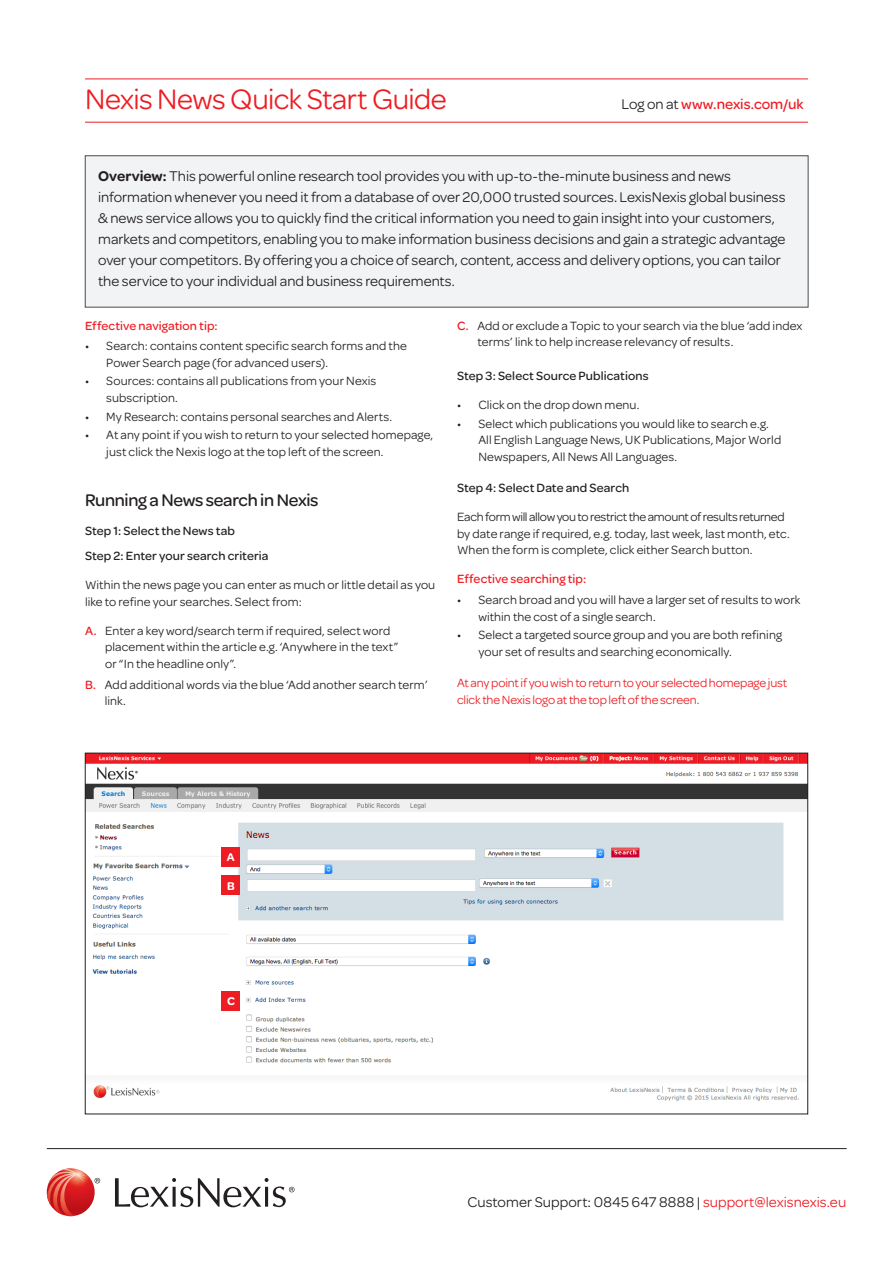
<style>
.page{position:relative;width:893px;height:1263px;background:#fff}
.page>*{position:absolute;margin:0;border:0;box-sizing:border-box;transform-origin:0 0}
.t1{font:30px "Omnes";letter-spacing:-.02em;color:#ee1d23}
.t2{font:500 18px "Omnes";letter-spacing:-.02em;color:#231f20}
.t3{font:15px/21px "Omnes";color:#231f20}
.t4{font:500 15px "Omnes";color:#ee1d23}
.Body_Copy{font:12.75px/16.5px "Omnes";letter-spacing:.01em;color:#231f20}
.t5{font:500 12.75px "Omnes";letter-spacing:.01em;color:#231f20}
.Body_Copy-2{font:12.75px/16.5px "Omnes";letter-spacing:-.01em;color:#ee1d23}
.t6{font:500 12.75px "Omnes";letter-spacing:.005em;color:#ee1d23}
.Body_Copy-3{font:600 12px "Omnes";color:#fff}
.s1{font-weight:400;color:#231f20}
.s2{font-weight:600}
.s3{font-weight:500;color:#ee1d23}
.s4{color:#ee1d23}
</style>
<div class="page">
<svg style="left:95px;top:1178px;width:5px;height:5px"></svg>
<svg style="left:115px;top:1178px;width:180px;height:29px"></svg>
<svg style="left:47px;top:1168px;width:48px;height:48px"></svg>
<svg style="left:47px;top:1169px;width:39px;height:47px;background:#df5954"></svg>
<hr style="left:47px;top:1148px;width:800px;height:1px;background:#231f20">
<hr style="left:85px;top:79px;width:723px;height:1px;background:#ee1d23">
<hr style="left:85px;top:122px;width:723px;height:1px;background:#ee1d23">
<div style="left:85px;top:156px;width:723px;height:151px;background:#f2f3f4"></div>
<img style="left:87px;top:755px;width:719px;height:346px">
<div style="left:222px;top:847px;width:18px;height:19px;background:#ee1d23"></div>
<div style="left:222px;top:875px;width:18px;height:20px;background:#ee1d23"></div>
<div style="left:222px;top:991px;width:18px;height:19px;background:#ee1d23"></div>
<h1 class="t1" style="left:85px;top:79px;width:363px">Nexis News Quick Start Guide</h1>
<h1 class="t4" style="left:622px;top:94px;width:183px"><span class="s1">Log on at</span> www.nexis.com/uk</h1>
<p class="t3" style="left:98px;top:164px;width:689px"><span class="s2">Overview:</span> This powerful online research tool provides you with up-to-the-minute business and news information whenever you need it from a database of over 20,000 trusted sources. LexisNexis global business &amp; news service allows you to quickly find the critical information you need to gain insight into your customers, markets and competitors, enabling you to make information business decisions and gain a strategic advantage over your competitors. By offering you a choice of search, content, access and delivery options, you can tailor the service to your individual and business requirements.</p>
<h4 class="t6" style="left:85px;top:316px;width:134px">Effective navigation tip:</h4>
<p class="Body_Copy" style="left:106px;top:337px;width:302px;text-indent:-21px">• Search: contains content specific search forms and the<br>Power Search page (for advanced users).</p>
<p class="Body_Copy" style="left:106px;top:372px;width:271px;text-indent:-21px">• Sources: contains all publications from your Nexis subscription.</p>
<p class="Body_Copy" style="left:85px;top:407px;width:309px">• My Research: contains personal searches and Alerts.</p>
<p class="Body_Copy" style="left:106px;top:426px;width:328px;text-indent:-21px">• At any point if you wish to return to your selected homepage, just click the Nexis logo at the top left of the screen.</p>
<h2 class="t2" style="left:85px;top:487px;width:235px">Running a News search in Nexis</h2>
<h5 class="t5" style="left:85px;top:522px;width:152px">Step 1: Select the News tab</h5>
<h5 class="t5" style="left:85px;top:547px;width:185px">Step 2: Enter your search criteria</h5>
<p class="Body_Copy" style="left:85px;top:576px;width:352px">Within the news page you can enter as much or little detail as you like to refine your searches. Select from:</p>
<p class="Body_Copy" style="left:105px;top:622px;width:295px;text-indent:-20px"><span class="s3">A.</span> Enter a key word/search term if required, select word placement within the article e.g. ‘Anywhere in the text” or “In the headline only”.</p>
<p class="Body_Copy" style="left:105px;top:675px;width:324px;text-indent:-20px"><span class="s3">B.</span> Add additional words via the blue ‘Add another search term’ link.</p>
<p class="Body_Copy" style="left:477px;top:316px;width:327px;text-indent:-20px"><span class="s3">C.</span> Add or exclude a Topic to your search via the blue ‘add index terms’ link to help increase relevancy of results.</p>
<h5 class="t5" style="left:457px;top:367px;width:193px">Step 3: Select Source Publications</h5>
<p class="Body_Copy" style="left:457px;top:396px;width:184px">• Click on the drop down menu.</p>
<p class="Body_Copy" style="left:478px;top:414px;width:304px;text-indent:-21px">• Select which publications you would like to search e.g.<br>All English Language News, UK Publications, Major World<br>Newspapers, All News All Languages.</p>
<h5 class="t5" style="left:457px;top:479px;width:174px">Step 4: Select Date and Search</h5>
<p class="Body_Copy" style="left:457px;top:508px;width:334px">Each form will allow you to restrict the amount of results returned by date range if required, e.g. today, last week, last month, etc.<br>When the form is complete, click either Search button.</p>
<h4 class="t6" style="left:457px;top:570px;width:131px">Effective searching tip:</h4>
<p class="Body_Copy" style="left:478px;top:591px;width:324px;text-indent:-21px">• Search broad and you will have a larger set of results to work within the cost of a single search.</p>
<p class="Body_Copy" style="left:478px;top:626px;width:305px;text-indent:-21px">• Select a targeted source group and you are both refining your set of results and searching economically.</p>
<p class="Body_Copy-2" style="left:457px;top:674px;width:332px">At any point if you wish to return to your selected homepage just click the Nexis logo at the top left of the screen.</p>
<p class="Body_Copy-3" style="left:227px;top:849px;width:9px">A</p>
<p class="Body_Copy-3" style="left:227px;top:878px;width:9px">B</p>
<p class="Body_Copy-3" style="left:227px;top:993px;width:9px">C</p>
<h3 class="t3" style="left:467px;top:1190px;width:380px">Customer Support: 0845 647 8888 | <span class="s4">support@lexisnexis.eu</span></h3>
</div>
